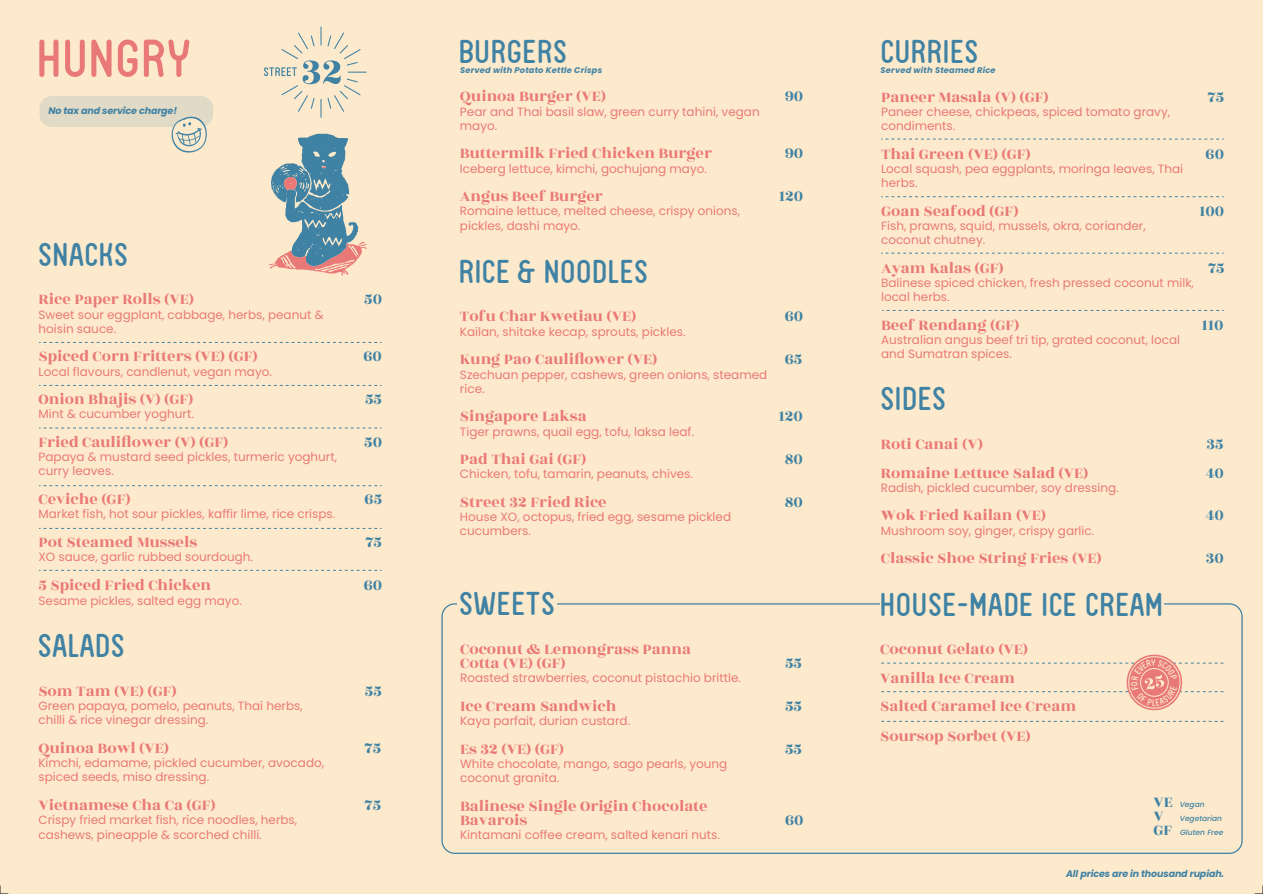
<style>
.page{position:relative;width:1263px;height:894px;background:#fff}
.page>*{position:absolute;margin:0;border:0;box-sizing:border-box;transform-origin:0 0}
.t1{font:51px "FV Almelo";letter-spacing:.025em;color:#e97977}
.t2{font:31.5px "FV Almelo";letter-spacing:.025em;color:#4082a4}
.t3{font:16.5px/28.8px "Rozha One";color:#e97977}
.t4{font:16.5px "Rozha One";color:#4082a4}
.t5{font:12px/14.2px "Poppins";color:#e97977}
.t6{font:italic 700 9.45px "Poppins";letter-spacing:-.015em;color:#4082a4}
.t7{font:italic 700 8.25px "Poppins";letter-spacing:.025em;color:#4082a4}
.t8{font:italic 500 7.5px/14.2px "Poppins";color:#4082a4}
.s1{font-family:"Rozha One";font-weight:400;font-style:normal;font-size:16.5px}
</style>
<div class="page">
<div style="left:0;top:0;width:421px;height:893px;background:#fdeacc"></div>
<div style="left:421px;top:0;width:421px;height:893px;background:#fdeacc"></div>
<div style="left:842px;top:0;width:421px;height:893px;background:#fdeacc"></div>
<svg style="left:39px;top:342px;width:343px;height:1px"></svg>
<svg style="left:39px;top:485px;width:343px;height:1px"></svg>
<svg style="left:39px;top:385px;width:343px;height:1px"></svg>
<svg style="left:39px;top:427px;width:343px;height:1px"></svg>
<svg style="left:39px;top:570px;width:343px;height:1px"></svg>
<svg style="left:39px;top:528px;width:343px;height:1px"></svg>
<svg style="left:881px;top:139px;width:343px;height:1px"></svg>
<svg style="left:881px;top:196px;width:343px;height:1px"></svg>
<svg style="left:882px;top:310px;width:342px;height:1px"></svg>
<svg style="left:881px;top:253px;width:343px;height:1px"></svg>
<svg style="left:881px;top:720px;width:343px;height:1px"></svg>
<div style="left:39px;top:96px;width:174px;height:31px;background:#e0dac6;border-radius:13px"></div>
<svg style="left:172px;top:116px;width:35px;height:36px"></svg>
<svg style="left:264px;top:26px;width:103px;height:92px"></svg>
<svg style="left:269px;top:133px;width:98px;height:143px"></svg>
<svg style="left:0;top:885px;width:8px;height:9px"></svg>
<svg style="left:1255px;top:885px;width:8px;height:9px"></svg>
<svg style="left:881px;top:654px;width:343px;height:57px"></svg>
<h1 class="t1" style="left:37px;top:28px;width:156px">HUNGRY</h1>
<p class="t6" style="left:48px;top:105px;width:130px">No tax and service charge!</p>
<h2 class="t2" style="left:38px;top:235px;width:91px">SNACKS</h2>
<h3 class="t3" style="left:39px;top:286px;width:157px">Rice Paper Rolls (VE)</h3>
<h3 class="t4" style="left:364px;top:289px;width:19px">50</h3>
<p class="t5" style="left:39px;top:307px;width:286px">Sweet sour eggplant, cabbage, herbs, peanut &amp; hoisin sauce.</p>
<h3 class="t3" style="left:39px;top:343px;width:221px">Spiced Corn Fritters (VE) (GF)</h3>
<h3 class="t4" style="left:363px;top:346px;width:20px">60</h3>
<p class="t5" style="left:39px;top:364px;width:235px">Local flavours, candlenut, vegan mayo.</p>
<h3 class="t3" style="left:39px;top:386px;width:157px">Onion Bhajis (V) (GF)</h3>
<h3 class="t4" style="left:365px;top:389px;width:18px">55</h3>
<p class="t5" style="left:39px;top:407px;width:157px">Mint &amp; cucumber yoghurt.</p>
<h3 class="t3" style="left:39px;top:428px;width:191px">Fried Cauliflower (V) (GF)</h3>
<h3 class="t4" style="left:364px;top:431px;width:19px">50</h3>
<p class="t5" style="left:39px;top:449px;width:300px">Papaya &amp; mustard seed pickles, turmeric yoghurt, curry leaves.</p>
<h3 class="t3" style="left:39px;top:485px;width:94px">Ceviche (GF)</h3>
<h3 class="t4" style="left:365px;top:488px;width:19px">65</h3>
<p class="t5" style="left:39px;top:506px;width:298px">Market fish, hot sour pickles, kaffir lime, rice crisps.</p>
<h3 class="t3" style="left:39px;top:528px;width:160px">Pot Steamed Mussels</h3>
<h3 class="t4" style="left:366px;top:531px;width:18px">75</h3>
<p class="t5" style="left:39px;top:549px;width:216px">XO sauce, garlic rubbed sourdough.</p>
<h3 class="t3" style="left:39px;top:571px;width:174px">5 Spiced Fried Chicken</h3>
<h3 class="t4" style="left:364px;top:574px;width:20px">60</h3>
<p class="t5" style="left:39px;top:593px;width:205px">Sesame pickles, salted egg mayo.</p>
<h2 class="t2" style="left:38px;top:626px;width:88px">SALADS</h2>
<h3 class="t3" style="left:38px;top:677px;width:140px">Som Tam (VE) (GF)</h3>
<h3 class="t4" style="left:365px;top:680px;width:18px">55</h3>
<p class="t5" style="left:38px;top:698px;width:266px">Green papaya, pomelo, peanuts, Thai herbs, chilli &amp; rice vinegar dressing.</p>
<h3 class="t3" style="left:38px;top:734px;width:132px">Quinoa Bowl (VE)</h3>
<h3 class="t4" style="left:365px;top:737px;width:18px">75</h3>
<p class="t5" style="left:38px;top:755px;width:287px">Kimchi, edamame, pickled cucumber, avocado, spiced seeds, miso dressing.</p>
<h3 class="t3" style="left:38px;top:791px;width:179px">Vietnamese Cha Ca (GF)</h3>
<h3 class="t4" style="left:365px;top:794px;width:18px">75</h3>
<p class="t5" style="left:38px;top:812px;width:260px;line-height:15px">Crispy fried market fish, rice noodles, herbs, cashews, pineapple &amp; scorched chilli.</p>
<h2 class="t2" style="left:459px;top:32px;width:110px">BURGERS</h2>
<p class="t7" style="left:460px;top:65px;width:144px">Served with Potato Kettle Crisps</p>
<h3 class="t3" style="left:460px;top:83px;width:148px">Quinoa Burger (VE)</h3>
<h3 class="t4" style="left:785px;top:86px;width:20px">90</h3>
<p class="t5" style="left:460px;top:104px;width:301px">Pear and Thai basil slaw, green curry tahini, vegan mayo.</p>
<h3 class="t3" style="left:460px;top:140px;width:254px">Buttermilk Fried Chicken Burger</h3>
<h3 class="t4" style="left:785px;top:143px;width:20px">90</h3>
<p class="t5" style="left:460px;top:161px;width:249px">Iceberg lettuce, kimchi, gochujang mayo.</p>
<h3 class="t3" style="left:460px;top:183px;width:144px">Angus Beef Burger</h3>
<h3 class="t4" style="left:779px;top:186px;width:26px">120</h3>
<p class="t5" style="left:460px;top:204px;width:282px;line-height:15px">Romaine lettuce, melted cheese, crispy onions, pickles, dashi mayo.</p>
<h2 class="t2" style="left:459px;top:252px;width:191px">RICE &amp; NOODLES</h2>
<h3 class="t3" style="left:460px;top:303px;width:178px">Tofu Char Kwetiau (VE)</h3>
<h3 class="t4" style="left:785px;top:306px;width:20px">60</h3>
<p class="t5" style="left:460px;top:324px;width:227px">Kailan, shitake kecap, sprouts, pickles.</p>
<h3 class="t3" style="left:460px;top:346px;width:199px">Kung Pao Cauliflower (VE)</h3>
<h3 class="t4" style="left:785px;top:349px;width:19px">65</h3>
<p class="t5" style="left:460px;top:367px;width:309px">Szechuan pepper, cashews, green onions, steamed rice.</p>
<h3 class="t3" style="left:460px;top:403px;width:128px">Singapore Laksa</h3>
<h3 class="t4" style="left:778px;top:406px;width:26px">120</h3>
<p class="t5" style="left:460px;top:424px;width:236px">Tiger prawns, quail egg, tofu, laksa leaf.</p>
<h3 class="t3" style="left:460px;top:446px;width:128px">Pad Thai Gai (GF)</h3>
<h3 class="t4" style="left:785px;top:448px;width:20px">80</h3>
<p class="t5" style="left:460px;top:467px;width:235px">Chicken, tofu, tamarin, peanuts, chives.</p>
<h3 class="t3" style="left:460px;top:488px;width:148px">Street 32 Fried Rice</h3>
<h3 class="t4" style="left:785px;top:491px;width:20px">80</h3>
<p class="t5" style="left:460px;top:509px;width:273px">House XO, octopus, fried egg, sesame pickled cucumbers.</p>
<h2 class="t2" style="left:459px;top:584px;width:97px">SWEETS</h2>
<h3 class="t3" style="left:460px;top:642px;width:232px;line-height:14.2px">Coconut &amp; Lemongrass Panna<br>Cotta (VE) (GF)</h3>
<h3 class="t4" style="left:785px;top:652px;width:18px">55</h3>
<p class="t5" style="left:460px;top:670px;width:282px">Roasted strawberries, coconut pistachio brittle.</p>
<h3 class="t3" style="left:460px;top:692px;width:158px">Ice Cream Sandwich</h3>
<h3 class="t4" style="left:785px;top:695px;width:18px">55</h3>
<p class="t5" style="left:460px;top:713px;width:172px">Kaya parfait, durian custard.</p>
<h3 class="t3" style="left:460px;top:735px;width:106px">Es 32 (VE) (GF)</h3>
<h3 class="t4" style="left:785px;top:738px;width:18px">55</h3>
<p class="t5" style="left:460px;top:756px;width:269px">White chocolate, mango, sago pearls, young coconut granita.</p>
<h3 class="t3" style="left:460px;top:799px;width:249px;line-height:14.2px">Balinese Single Origin Chocolate<br>Bavarois</h3>
<h3 class="t4" style="left:785px;top:809px;width:20px">60</h3>
<p class="t5" style="left:460px;top:827px;width:261px">Kintamani coffee cream, salted kenari nuts.</p>
<h2 class="t2" style="left:881px;top:33px;width:99px">CURRIES</h2>
<p class="t7" style="left:881px;top:65px;width:117px">Served with Steamed Rice</p>
<h3 class="t3" style="left:881px;top:83px;width:169px">Paneer Masala (V) (GF)</h3>
<h3 class="t4" style="left:1208px;top:86px;width:18px">75</h3>
<p class="t5" style="left:881px;top:104px;width:291px">Paneer cheese, chickpeas, spiced tomato gravy, condiments.</p>
<h3 class="t3" style="left:881px;top:140px;width:151px">Thai Green (VE) (GF)</h3>
<h3 class="t4" style="left:1205px;top:143px;width:20px">60</h3>
<p class="t5" style="left:881px;top:161px;width:304px">Local squash, pea eggplants, moringa leaves, Thai herbs.</p>
<h3 class="t3" style="left:881px;top:197px;width:139px">Goan Seafood (GF)</h3>
<h3 class="t4" style="left:1199px;top:200px;width:27px">100</h3>
<p class="t5" style="left:881px;top:218px;width:266px">Fish, prawns, squid, mussels, okra, coriander, coconut chutney.</p>
<h3 class="t3" style="left:881px;top:254px;width:124px">Ayam Kalas (GF)</h3>
<h3 class="t4" style="left:1208px;top:257px;width:18px">75</h3>
<p class="t5" style="left:881px;top:275px;width:314px">Balinese spiced chicken, fresh pressed coconut milk, local herbs.</p>
<h3 class="t3" style="left:881px;top:311px;width:140px">Beef Rendang (GF)</h3>
<h3 class="t4" style="left:1201px;top:314px;width:23px">110</h3>
<p class="t5" style="left:881px;top:332px;width:301px">Australian angus beef tri tip, grated coconut, local and Sumatran spices.</p>
<h2 class="t2" style="left:880px;top:380px;width:67px">SIDES</h2>
<h3 class="t3" style="left:881px;top:431px;width:104px">Roti Canai (V)</h3>
<h3 class="t4" style="left:1206px;top:433px;width:19px">35</h3>
<h3 class="t3" style="left:881px;top:459px;width:209px">Romaine Lettuce Salad (VE)</h3>
<h3 class="t4" style="left:1206px;top:462px;width:20px">40</h3>
<p class="t5" style="left:881px;top:480px;width:239px">Radish, pickled cucumber, soy dressing.</p>
<h3 class="t3" style="left:881px;top:502px;width:167px">Wok Fried Kailan (VE)</h3>
<h3 class="t4" style="left:1206px;top:505px;width:20px">40</h3>
<p class="t5" style="left:881px;top:523px;width:215px">Mushroom soy, ginger, crispy garlic.</p>
<h3 class="t3" style="left:881px;top:545px;width:222px">Classic Shoe String Fries (VE)</h3>
<h3 class="t4" style="left:1206px;top:547px;width:20px">30</h3>
<h2 class="t2" style="left:880px;top:585px;width:285px">HOUSE-MADE ICE CREAM</h2>
<h3 class="t3" style="left:880px;top:636px;width:197px">Coconut Gelato (VE)<br>Vanilla Ice Cream<br>Salted Caramel Ice Cream<br>Soursop Sorbet (VE)</h3>
<p class="t8" style="left:1153px;top:796px;width:72px"><span class="s1">VE</span> Vegan<br><span class="s1">V</span> Vegetarian<br><span class="s1">GF</span> Gluten Free</p>
<p class="t6" style="left:1066px;top:867px;width:160px">All prices are in thousand rupiah.</p>
</div>
